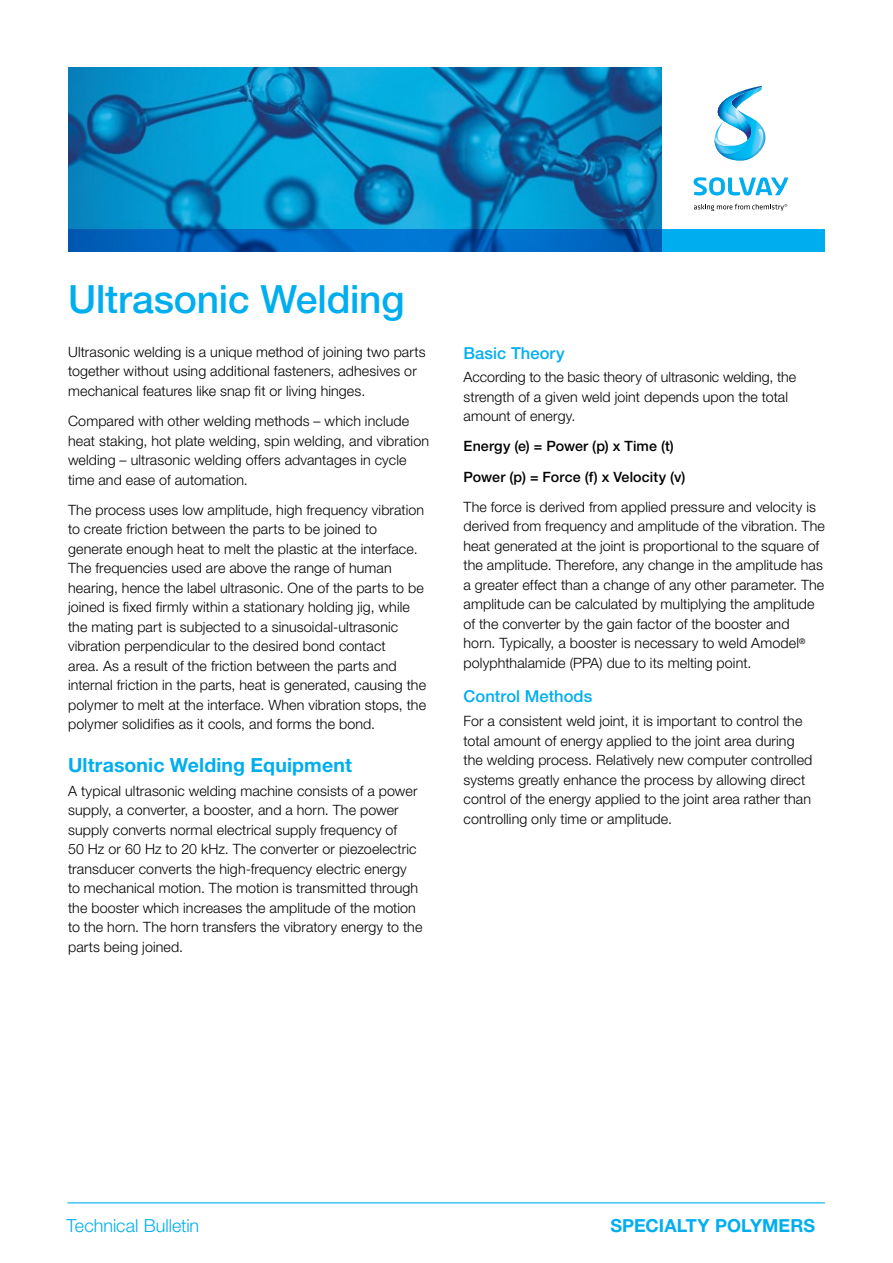
<style>
.page{position:relative;width:893px;height:1263px;background:#fff}
.page>*{position:absolute;margin:0;border:0;box-sizing:border-box;transform-origin:0 0}
.t1{font:500 39px "Helvetica Neue LT Std";letter-spacing:-.005em;color:#00aeef}
.t2{font:700 19.5px "Helvetica Neue LT Std";letter-spacing:.005em;color:#00aeef}
.t3{font:300 18px "Helvetica Neue LT Std";color:#00aeef}
.t4{font:700 18px "Helvetica Neue LT Std";letter-spacing:.005em;color:#00aeef}
.t5{font:500 16.5px "Helvetica Neue LT Std";letter-spacing:.005em;color:#00aeef}
.t6{font:300 14.25px/19.5px "Helvetica Neue LT Std";letter-spacing:.01em;color:#000}
.t7{font:500 14.25px/30.2px "Helvetica Neue LT Std";letter-spacing:.01em;color:#000}
</style>
<div class="page">
<img style="left:68px;top:68px;width:593px;height:161px">
<svg style="left:68px;top:229px;width:757px;height:22px;background:#0074c8"></svg>
<svg style="left:693px;top:177px;width:95px;height:18px"></svg>
<svg style="left:714px;top:86px;width:52px;height:75px"></svg>
<svg style="left:694px;top:204px;width:93px;height:7px"></svg>
<hr style="left:67px;top:1202px;width:758px;height:1px;background:#00aeef">
<h1 class="t1" style="left:68px;top:276px;width:338px">Ultrasonic Welding</h1>
<p class="t6" style="left:68px;top:342px;width:359px">Ultrasonic welding is a unique method of joining two parts together without using additional fasteners, adhesives or mechanical features like snap fit or living hinges.</p>
<p class="t6" style="left:68px;top:411px;width:362px">Compared with other welding methods – which include heat staking, hot plate welding, spin welding, and vibration welding – ultrasonic welding offers advantages in cycle time and ease of automation.</p>
<p class="t6" style="left:68px;top:500px;width:359px">The process uses low amplitude, high frequency vibration to create friction between the parts to be joined to generate enough heat to melt the plastic at the interface.<br>The frequencies used are above the range of human hearing, hence the label ultrasonic. One of the parts to be joined is fixed firmly within a stationary holding jig, while the mating part is subjected to a sinusoidal-ultrasonic vibration perpendicular to the desired bond contact<br>area. As a result of the friction between the parts and internal friction in the parts, heat is generated, causing the polymer to melt at the interface. When vibration stops, the polymer solidifies as it cools, and forms the bond.</p>
<h2 class="t2" style="left:68px;top:753px;width:285px">Ultrasonic Welding Equipment</h2>
<p class="t6" style="left:68px;top:780px;width:356px">A typical ultrasonic welding machine consists of a power supply, a converter, a booster, and a horn. The power supply converts normal electrical supply frequency of<br>50 Hz or 60 Hz to 20 kHz. The converter or piezoelectric transducer converts the high-frequency electric energy<br>to mechanical motion. The motion is transmitted through the booster which increases the amplitude of the motion to the horn. The horn transfers the vibratory energy to the parts being joined.</p>
<p class="t5" style="left:464px;top:343px;width:103px">Basic Theory</p>
<p class="t6" style="left:464px;top:367px;width:334px">According to the basic theory of ultrasonic welding, the strength of a given weld joint depends upon the total amount of energy.</p>
<p class="t7" style="left:464px;top:431px;width:223px">Energy (e) = Power (p) x Time (t)<br>Power (p) = Force (f) x Velocity (v)</p>
<p class="t6" style="left:464px;top:497px;width:363px">The force is derived from applied pressure and velocity is derived from frequency and amplitude of the vibration. The heat generated at the joint is proportional to the square of the amplitude. Therefore, any change in the amplitude has a greater effect than a change of any other parameter. The amplitude can be calculated by multiplying the amplitude of the converter by the gain factor of the booster and horn. Typically, a booster is necessary to weld Amodel<sup>® </sup>polyphthalamide (PPA) due to its melting point.</p>
<p class="t5" style="left:464px;top:687px;width:130px">Control Methods</p>
<p class="t6" style="left:464px;top:711px;width:350px">For a consistent weld joint, it is important to control the total amount of energy applied to the joint area during the welding process. Relatively new computer controlled systems greatly enhance the process by allowing direct control of the energy applied to the joint area rather than controlling only time or amplitude.</p>
<p class="t3" style="left:67px;top:1215px;width:134px">Technical Bulletin</p>
<p class="t4" style="left:610px;top:1214px;width:204px">Specialty Polymers</p>
</div>
